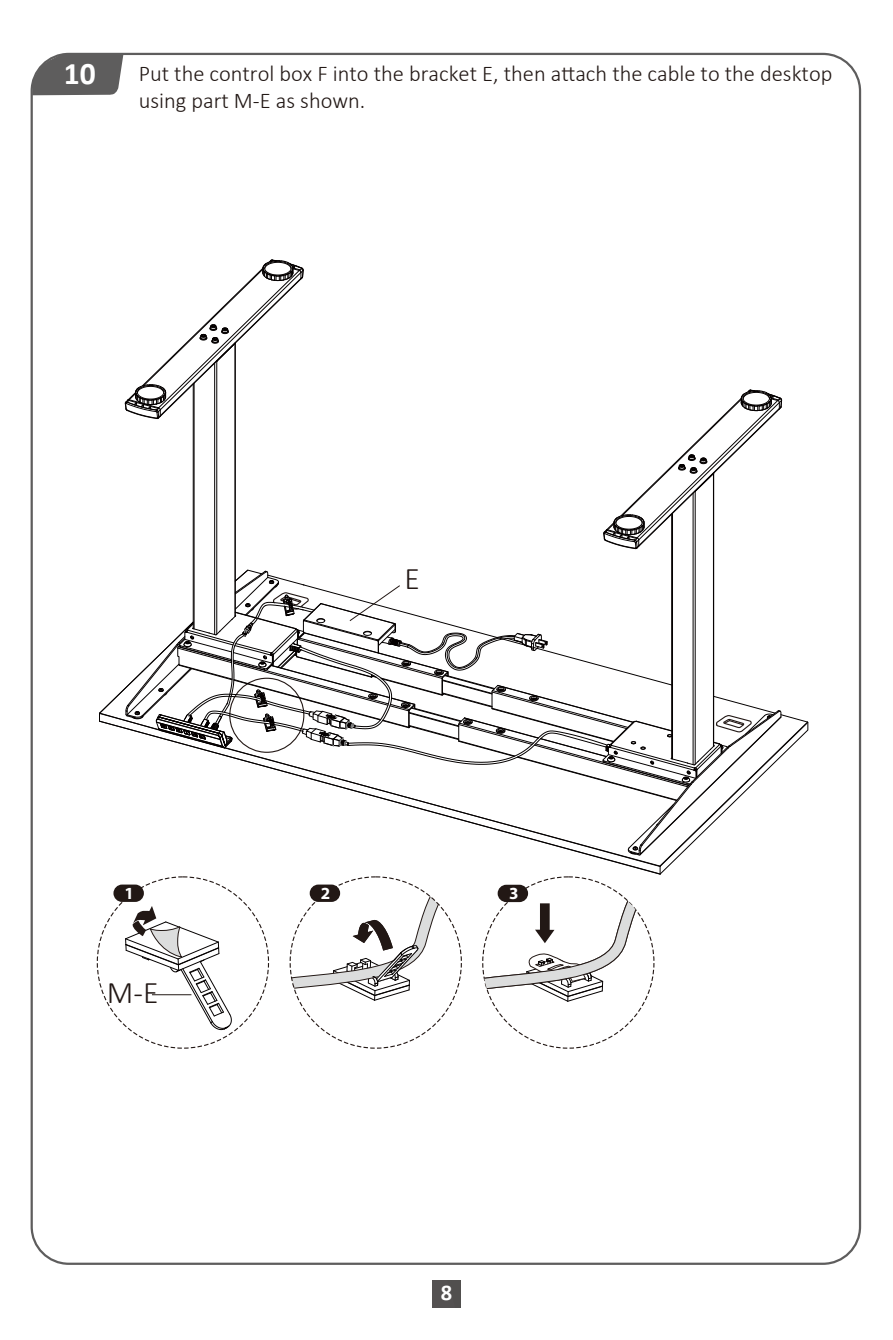
<style>
.page{position:relative;width:893px;height:1340px;background:#fff}
.page>*{position:absolute;margin:0;border:0;box-sizing:border-box;transform-origin:0 0}
.t1{font:300 31.5px "Calibri";color:#221815}
.t2{font:700 31.5px "Calibri";color:#fff}
.t3{font:300 31.5px "Calibri";color:#231815}
.t4{font:300 22.5px/26.6px "Calibri";color:#221815}
.t5{font:700 22.5px "Calibri";color:#fff}
.t6{font:700 17.1px "Myriad Pro";color:#fff}
</style>
<div class="page">
<svg style="left:32px;top:54px;width:91px;height:41px;background:#6d6c6c"></svg>
<img style="left:433px;top:1280px;width:27px;height:27px">
<hr style="left:671px;top:514px;width:1px;height:244px;background:#040000">
<hr style="left:193px;top:384px;width:1px;height:244px;background:#040000">
<hr style="left:695px;top:491px;width:1px;height:273px;background:#040000">
<hr style="left:693px;top:493px;width:1px;height:271px;background:#040000">
<hr style="left:672px;top:513px;width:1px;height:246px;background:#040000">
<hr style="left:713px;top:473px;width:1px;height:273px;background:#040000">
<hr style="left:216px;top:361px;width:1px;height:273px;background:#040000">
<hr style="left:214px;top:363px;width:1px;height:271px;background:#040000">
<hr style="left:194px;top:383px;width:1px;height:246px;background:#040000">
<hr style="left:235px;top:343px;width:1px;height:273px;background:#040000">
<svg style="left:603px;top:389px;width:179px;height:160px"></svg>
<svg style="left:125px;top:259px;width:179px;height:160px"></svg>
<svg style="left:99px;top:569px;width:710px;height:461px"></svg>
<h1 class="t2" style="left:64px;top:54px;width:33px">10</h1>
<p class="t4" style="left:139px;top:60px;width:695px">Put the control box F into the bracket E, then attach the cable to the desktop using part M-E as shown.</p>
<h1 class="t3" style="left:404px;top:559px;width:17px">E</h1>
<p class="t6" style="left:124px;top:883px;width:11px">1</p>
<p class="t6" style="left:321px;top:883px;width:11px">2</p>
<p class="t6" style="left:509px;top:883px;width:11px">3</p>
<h1 class="t1" style="left:107px;top:973px;width:53px">M-E</h1>
<p class="t5" style="left:441px;top:1278px;width:13px">8</p>
</div>
